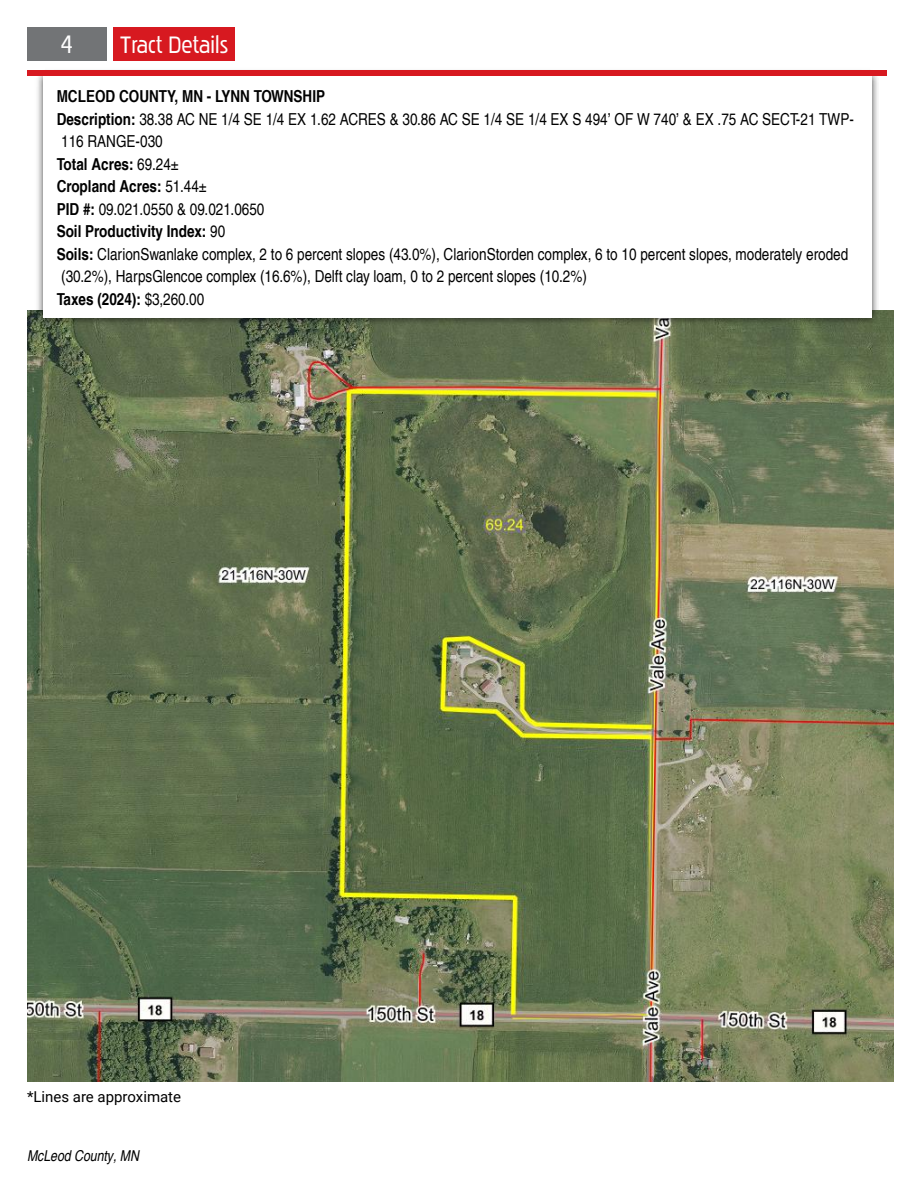
<style>
.page{position:relative;width:918px;height:1188px;background:#fff}
.page>*{position:absolute;margin:0;border:0;box-sizing:border-box;transform-origin:0 0}
.t1{font:25.5px "Pakenham Rg";color:#fff}
.t2{font:24px "Pakenham Rg";color:#fff}
.t3{font:condensed 16.5px/22.5px "Helvetica LT Pro";color:#000}
.t4{font:15px "Roboto";color:#000}
.t5{font:italic condensed 15px "Helvetica LT Pro";color:#000}
.s1{font-weight:700}
</style>
<div class="page">
<div style="left:27px;top:27px;width:79px;height:33px;background:#727476"></div>
<div style="left:114px;top:27px;width:121px;height:33px;background:#d71920"></div>
<img style="left:27px;top:310px;width:866px;height:771px">
<div style="left:35px;top:68px;width:845px;height:258px;background:#000;opacity:.75"></div>
<div style="left:43px;top:76px;width:829px;height:242px;background:#fff"></div>
<div style="left:27px;top:70px;width:859px;height:6px;background:#d71920"></div>
<h1 class="t1" style="left:61px;top:29px;width:13px">4</h1>
<h2 class="t2" style="left:120px;top:30px;width:109px">Tract Details</h2>
<p class="t3" style="left:57px;top:85px;width:799px"><span class="s1">MCLEOD COUNTY, MN - LYNN TOWNSHIP<br>Description:</span> 38.38 AC NE 1/4 SE 1/4 EX 1.62 ACRES &amp; 30.86 AC SE 1/4 SE 1/4 EX S 494’ OF W 740’ &amp; EX .75 AC SECT-21 TWP-116 RANGE-030<br><span class="s1">Total Acres:</span> 69.24±<br><span class="s1">Cropland Acres:</span> 51.44±<br><span class="s1">PID #:</span> 09.021.0550 &amp; 09.021.0650<br><span class="s1">Soil Productivity Index:</span> 90<br><span class="s1">Soils:</span> ClarionSwanlake complex, 2 to 6 percent slopes (43.0%), ClarionStorden complex, 6 to 10 percent slopes, moderately eroded (30.2%), HarpsGlencoe complex (16.6%), Delft clay loam, 0 to 2 percent slopes (10.2%)<br><span class="s1">Taxes (2024):</span> $3,260.00</p>
<p class="t4" style="left:27px;top:1086px;width:156px">*Lines are approximate</p>
<p class="t5" style="left:27px;top:1147px;width:114px">McLeod County, MN</p>
</div>
